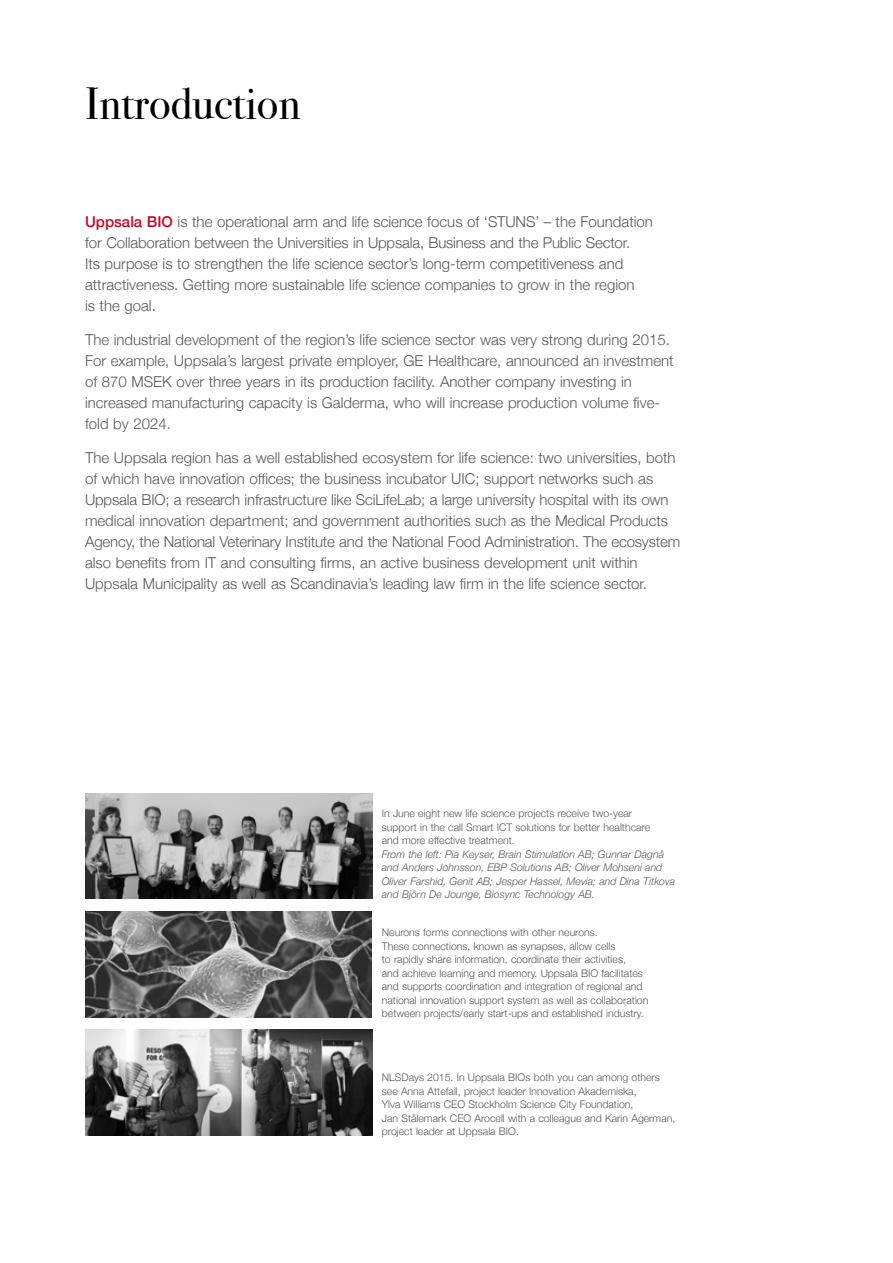
<style>
.page{position:relative;width:893px;height:1263px;background:#fff}
.page>*{position:absolute;margin:0;border:0;box-sizing:border-box;transform-origin:0 0}
.t1{font:45px "Bodoni Svty Two OSITCTT";color:#000}
.t2{font:300 15px/21px "Helvetica Neue";color:#575756}
.t3{font:300 10.5px/13.5px "Helvetica Neue";color:#575756}
.t4{font:italic 300 10.5px/13.5px "Helvetica Neue";color:#575756}
.s1{font-weight:500;color:#c10a27}
</style>
<div class="page">
<img style="left:85px;top:1030px;width:287px;height:105px">
<img style="left:85px;top:911px;width:287px;height:106px">
<img style="left:85px;top:793px;width:287px;height:106px">
<h1 class="t1" style="left:85px;top:77px;width:217px">Introduction</h1>
<p class="t2" style="left:85px;top:210px;width:569px"><span class="s1">Uppsala BIO</span> is the operational arm and life science focus of ‘STUNS’ – the Foundation for Collaboration between the Universities in Uppsala, Business and the Public Sector.<br>Its purpose is to strengthen the life science sector’s long-term competitiveness and attractiveness. Getting more sustainable life science companies to grow in the region<br>is the goal.</p>
<p class="t2" style="left:85px;top:328px;width:590px">The industrial development of the region’s life science sector was very strong during 2015.<br>For example, Uppsala’s largest private employer, GE Healthcare, announced an investment of 870 MSEK over three years in its production facility. Another company investing in increased manufacturing capacity is Galderma, who will increase production volume five&shy;fold by 2024.</p>
<p class="t2" style="left:85px;top:446px;width:597px">The Uppsala region has a well established ecosystem for life science: two universities, both of which have innovation offices; the business incubator UIC; support networks such as Uppsala BIO; a research infrastructure like SciLifeLab; a large university hospital with its own medical innovation department; and government authorities such as the Medical Products Agency, the National Veterinary Institute and the National Food Administration. The ecosystem also benefits from IT and consulting firms, an active business development unit within Uppsala Municipality as well as Scandinavia’s leading law firm in the life science sector.</p>
<p class="t3" style="left:382px;top:806px;width:270px">In June eight new life science projects receive two-year support in the call Smart ICT solutions for better healthcare and more effective treatment.</p>
<p class="t4" style="left:382px;top:846px;width:295px">From the left: Pia Keyser, Brain Stimulation AB; Gunnar Dagnå and Anders Johnsson, EBP Solutions AB; Oliver Mohseni and Oliver Farshid, Genit AB; Jesper Hassel, Mevia; and Dina Titkova and Björn De Jounge, Biosync Technology AB.</p>
<p class="t3" style="left:382px;top:925px;width:268px">Neurons forms connections with other neurons.<br>These connections, known as synapses, allow cells<br>to rapidly share information, coordinate their activities,<br>and achieve learning and memory. Uppsala BIO facilitates and supports coordination and integration of regional and national innovation support system as well as collaboration between projects/early start-ups and established industry.</p>
<p class="t3" style="left:382px;top:1070px;width:295px">NLSDays 2015. In Uppsala BIOs both you can among others see Anna Attefall, project leader Innovation Akademiska,<br>Ylva Williams CEO Stockholm Science City Foundation,<br>Jan Stålemark CEO Arocell with a colleague and Karin Agerman, project leader at Uppsala BIO.</p>
</div>
